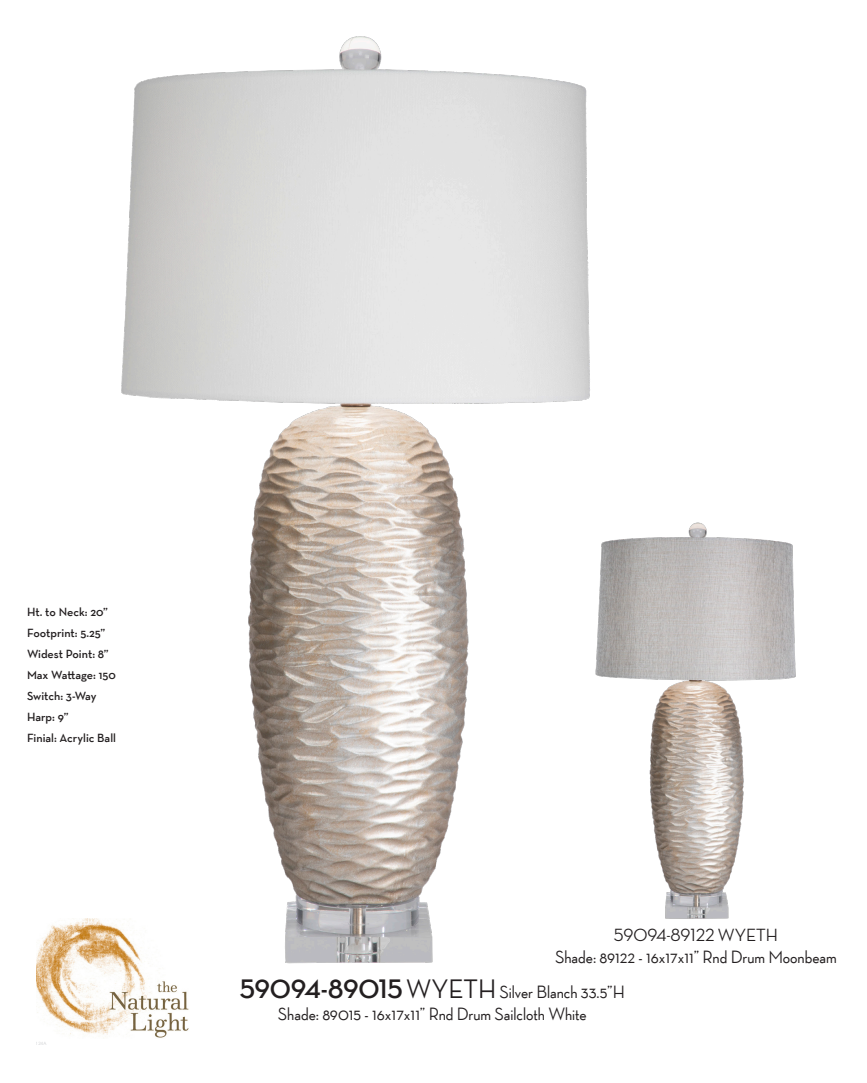
<style>
.page{position:relative;width:867px;height:1083px;background:#fff}
.page>*{position:absolute;margin:0;border:0;box-sizing:border-box;transform-origin:0 0}
.Caption_Paragraph_Style{font:500 18px/21.6px "Neutraface Display TT";color:#231f20;text-align:center}
.Caption_Paragraph_Style-2{font:500 18px "Neutraface Display";color:#231f20}
.t1{font:600 12px "Neutraface Text TT";color:#231f20}
.t2{font:4.5px "Arial";color:#d5d6d8}
.s1{font-weight:700;font-size:27px}
.s2{font-size:27px}
</style>
<div class="page">
<img style="left:121px;top:36px;width:469px;height:928px">
<img style="left:595px;top:522px;width:201px;height:397px">
<img style="left:36px;top:918px;width:156px;height:119px">
<p class="t1" style="left:27px;top:604px;width:82px">Ht. to Neck: 20”</p>
<p class="t1" style="left:27px;top:625px;width:80px">Footprint: 5.25”</p>
<p class="t1" style="left:27px;top:646px;width:83px">Widest Point: 8”</p>
<p class="t1" style="left:27px;top:667px;width:90px">Max Wattage: 150</p>
<p class="t1" style="left:27px;top:688px;width:71px">Switch: 3-Way</p>
<p class="t1" style="left:27px;top:709px;width:43px">Harp: 9”</p>
<p class="t1" style="left:27px;top:730px;width:90px">Finial: Acrylic Ball</p>
<p class="t2" style="left:36px;top:1039px;width:12px">124A</p>
<p class="Caption_Paragraph_Style-2" style="left:613px;top:924px;width:165px">59094-89122 WYETH</p>
<p class="Caption_Paragraph_Style" style="left:555px;top:945px;width:283px">Shade: 89122 - 16x17x11” Rnd Drum Moonbeam</p>
<p class="Caption_Paragraph_Style" style="left:239px;top:981px;width:387px"><span class="s1">59094-89015</span><span class="s2">WYETH</span> Silver Blanch 33.5”H<br>Shade: 89015 - 16x17x11” Rnd Drum Sailcloth White</p>
</div>
